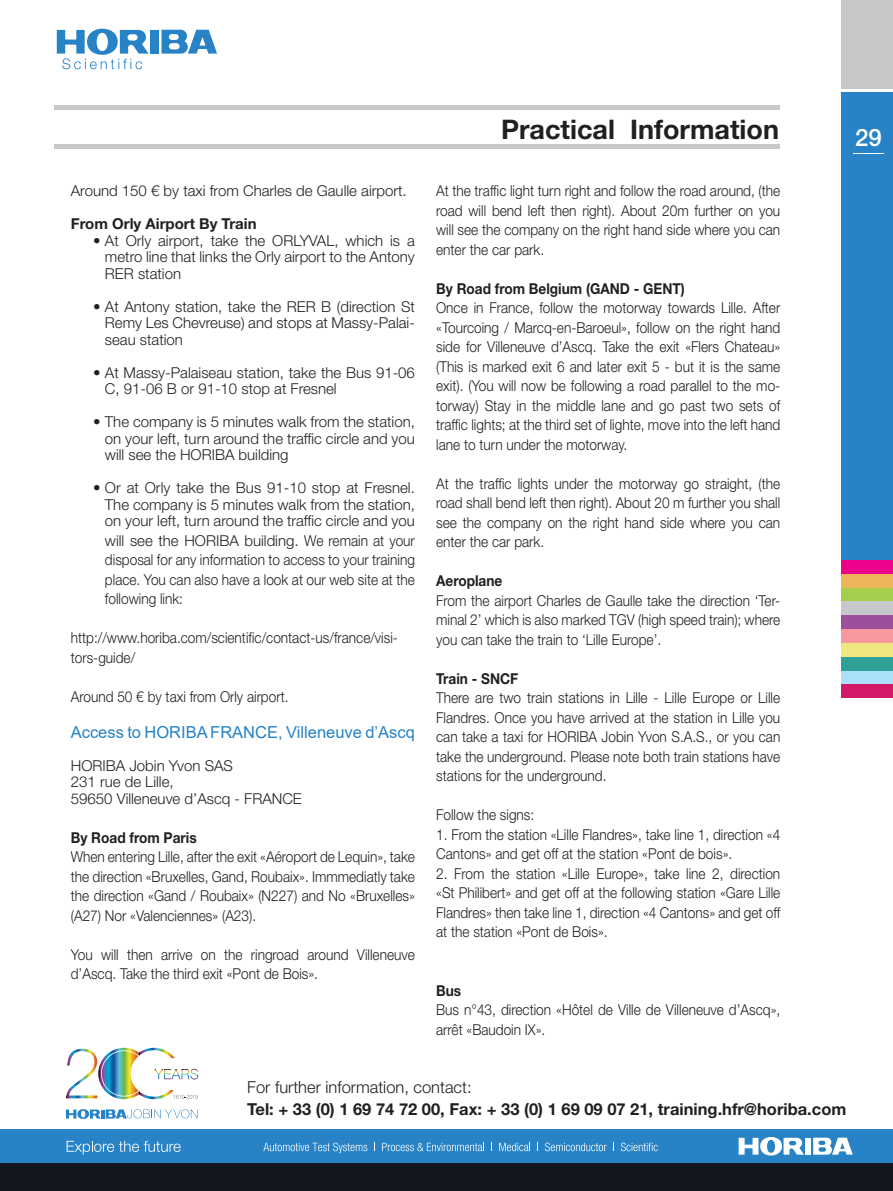
<style>
.page{position:relative;width:893px;height:1191px;background:#fff}
.page>*{position:absolute;margin:0;border:0;box-sizing:border-box;transform-origin:0 0}
.t1{font:700 27px "Helvetica Neue LT Std";color:#231f20}
.t2{font:500 24px "Helvetica Neue LT Std";color:#fff}
.t3{font:700 16.5px "Helvetica Neue LT Std";color:#231f20}
.t4{font:16.5px "Arial";color:#2783c5}
.t5{font:300 16.5px "Helvetica Neue LT Std";color:#231f20}
.t6{font:300 15px/19.5px "Helvetica Neue LT Std";color:#231f20;text-align:justify;scale:.91 1}
.t7{font:300 15px/16.5px "Helvetica Neue LT Std";color:#231f20;text-align:justify}
.t8{font:700 15px "Helvetica Neue LT Std";color:#231f20;scale:.91 1}
.t9{font:700 15px "Helvetica Neue LT Std";color:#231f20}
</style>
<div class="page">
<div style="left:841px;top:92px;width:52px;height:468px;background:#2783c5"></div>
<div style="left:841px;top:0;width:52px;height:89px;background:#c7c8ca"></div>
<div style="left:54px;top:144px;width:725px;height:5px;background:#c7c8ca"></div>
<div style="left:54px;top:105px;width:725px;height:5px;background:#c7c8ca"></div>
<hr style="left:853px;top:153px;width:30px;height:1px;background:#fff">
<div style="left:841px;top:560px;width:52px;height:14px;background:#ed028c"></div>
<div style="left:841px;top:574px;width:52px;height:14px;background:#eeb459"></div>
<div style="left:841px;top:588px;width:52px;height:13px;background:#a4ce4c"></div>
<div style="left:841px;top:601px;width:52px;height:14px;background:#c7c8ca"></div>
<div style="left:841px;top:615px;width:52px;height:14px;background:#9c509c"></div>
<div style="left:841px;top:629px;width:52px;height:14px;background:#f6989d"></div>
<div style="left:841px;top:643px;width:52px;height:14px;background:#eee67e"></div>
<div style="left:841px;top:657px;width:52px;height:14px;background:#2fa095"></div>
<div style="left:841px;top:670px;width:52px;height:14px;background:#aae0f9"></div>
<div style="left:841px;top:684px;width:52px;height:14px;background:#d4186a"></div>
<div style="left:150px;top:30px;width:8px;height:24px;background:#2783c5"></div>
<svg style="left:161px;top:30px;width:56px;height:24px"></svg>
<svg style="left:57px;top:29px;width:92px;height:40px"></svg>
<div style="left:0;top:1129px;width:893px;height:34px;background:#2783c5"></div>
<div style="left:0;top:1163px;width:893px;height:28px;background:#13181f"></div>
<div style="left:805px;top:1137px;width:6px;height:17px;background:#fff"></div>
<svg style="left:739px;top:1137px;width:65px;height:18px"></svg>
<svg style="left:813px;top:1137px;width:40px;height:17px"></svg>
<svg style="left:67px;top:1140px;width:114px;height:14px"></svg>
<svg style="left:263px;top:1142px;width:104px;height:11px"></svg>
<svg style="left:382px;top:1142px;width:102px;height:9px"></svg>
<svg style="left:499px;top:1142px;width:31px;height:9px"></svg>
<svg style="left:545px;top:1142px;width:62px;height:9px"></svg>
<svg style="left:621px;top:1142px;width:37px;height:9px"></svg>
<svg style="left:66px;top:1109px;width:132px;height:10px"></svg>
<img style="left:66px;top:1047px;width:132px;height:52px">
<p class="t7" style="left:71px;top:182px;width:337px">Around 150 € by taxi from Charles de Gaulle airport.</p>
<p class="t9" style="left:71px;top:214px;width:187px">From Orly Airport By Train</p>
<p class="t7" style="left:105px;top:232px;width:311px;text-indent:-12px">• At Orly airport, take the ORLYVAL, which is a metro line that links the Orly airport to the Antony RER station</p>
<p class="t7" style="left:105px;top:298px;width:311px;text-indent:-12px">• At Antony station, take the RER B (direction St Remy Les Chevreuse) and stops at Massy-Palai&shy;seau station</p>
<p class="t7" style="left:105px;top:364px;width:311px;text-indent:-12px">• At Massy-Palaiseau station, take the Bus 91-06<br>C, 91-06 B or 91-10 stop at Fresnel</p>
<p class="t7" style="left:105px;top:413px;width:311px;text-indent:-12px">• The company is 5 minutes walk from the station, on your left, turn around the traffic circle and you will see the HORIBA building</p>
<p class="t7" style="left:105px;top:479px;width:311px;text-indent:-12px">• Or at Orly take the Bus 91-10 stop at Fresnel.<br>The company is 5 minutes walk from the station, on your left, turn around the traffic circle and you</p>
<p class="t7" style="left:105px;top:530px;width:311px;line-height:19.5px">will see the HORIBA building. We remain at your disposal for any information to access to your training place. You can also have a look at our web site at the following link:</p>
<p class="t6" style="left:71px;top:628px;width:361px">http://www.horiba.com/scientific/contact-us/france/visi&shy;tors-guide/</p>
<p class="t6" style="left:71px;top:686px;width:241px">Around 50 € by taxi from Orly airport.</p>
<p class="t4" style="left:71px;top:720px;width:346px">Access to HORIBA FRANCE, Villeneuve d’Ascq</p>
<p class="t7" style="left:71px;top:757px;width:233px;text-align:left">HORIBA Jobin Yvon SAS<br>231 rue de Lille,<br>59650 Villeneuve d’Ascq - FRANCE</p>
<p class="t8" style="left:71px;top:828px;width:140px">By Road from Paris</p>
<p class="t6" style="left:71px;top:847px;width:380px">When entering Lille, after the exit «Aéroport de Lequin», take the direction «Bruxelles, Gand, Roubaix». Immmediatly take the direction «Gand / Roubaix» (N227) and No «Bruxelles» (A27) Nor «Valenciennes» (A23).</p>
<p class="t6" style="left:71px;top:944px;width:380px">You will then arrive on the ringroad around Villeneuve d’Ascq. Take the third exit «Pont de Bois».</p>
<h1 class="t1" style="left:501px;top:113px;width:279px">Practical Information</h1>
<p class="t6" style="left:436px;top:181px;width:380px">At the traffic light turn right and follow the road around, (the road will bend left then right). About 20m further on you will see the company on the right hand side where you can enter the car park.</p>
<p class="t8" style="left:436px;top:279px;width:275px">By Road from Belgium (GAND - GENT)</p>
<p class="t6" style="left:436px;top:298px;width:380px">Once in France, follow the motorway towards Lille. After «Tourcoing / Marcq-en-Baroeul», follow on the right hand side for Villeneuve d’Ascq. Take the exit «Flers Chateau» (This is marked exit 6 and later exit 5 - but it is the same exit). (You will now be following a road parallel to the mo&shy;torway) Stay in the middle lane and go past two sets of traffic lights; at the third set of lighte, move into the left hand lane to turn under the motorway.</p>
<p class="t6" style="left:436px;top:473px;width:380px">At the traffic lights under the motorway go straight, (the road shall bend left then right). About 20 m further you shall see the company on the right hand side where you can enter the car park.</p>
<p class="t8" style="left:436px;top:571px;width:74px">Aeroplane</p>
<p class="t6" style="left:436px;top:590px;width:380px">From the airport Charles de Gaulle take the direction ‘Ter&shy;minal 2’ which is also marked TGV (high speed train); where you can take the train to ‘Lille Europe’.</p>
<p class="t8" style="left:436px;top:669px;width:92px">Train - SNCF</p>
<p class="t6" style="left:436px;top:688px;width:380px">There are two train stations in Lille - Lille Europe or Lille Flandres. Once you have arrived at the station in Lille you can take a taxi for HORIBA Jobin Yvon S.A.S., or you can take the underground. Please note both train stations have stations for the underground.</p>
<p class="t6" style="left:436px;top:805px;width:109px">Follow the signs:</p>
<p class="t6" style="left:436px;top:824px;width:380px">1. From the station «Lille Flandres», take line 1, direction «4<br>Cantons» and get off at the station «Pont de bois».</p>
<p class="t6" style="left:436px;top:863px;width:380px">2. From the station «Lille Europe», take line 2, direction «St Philibert» and get off at the following station «Gare Lille Flandres» then take line 1, direction «4 Cantons» and get off at the station «Pont de Bois».</p>
<p class="t8" style="left:436px;top:981px;width:29px">Bus</p>
<p class="t6" style="left:436px;top:1000px;width:380px">Bus n°43, direction «Hôtel de Ville de Villeneuve d’Ascq», arrêt «Baudoin IX».</p>
<h2 class="t2" style="left:855px;top:123px;width:28px">29</h2>
<p class="t5" style="left:247px;top:1077px;width:226px">For further information, contact:</p>
<p class="t3" style="left:247px;top:1099px;width:601px">Tel: + 33 (0) 1 69 74 72 00, Fax: + 33 (0) 1 69 09 07 21, training.hfr@horiba.com</p>
</div>
